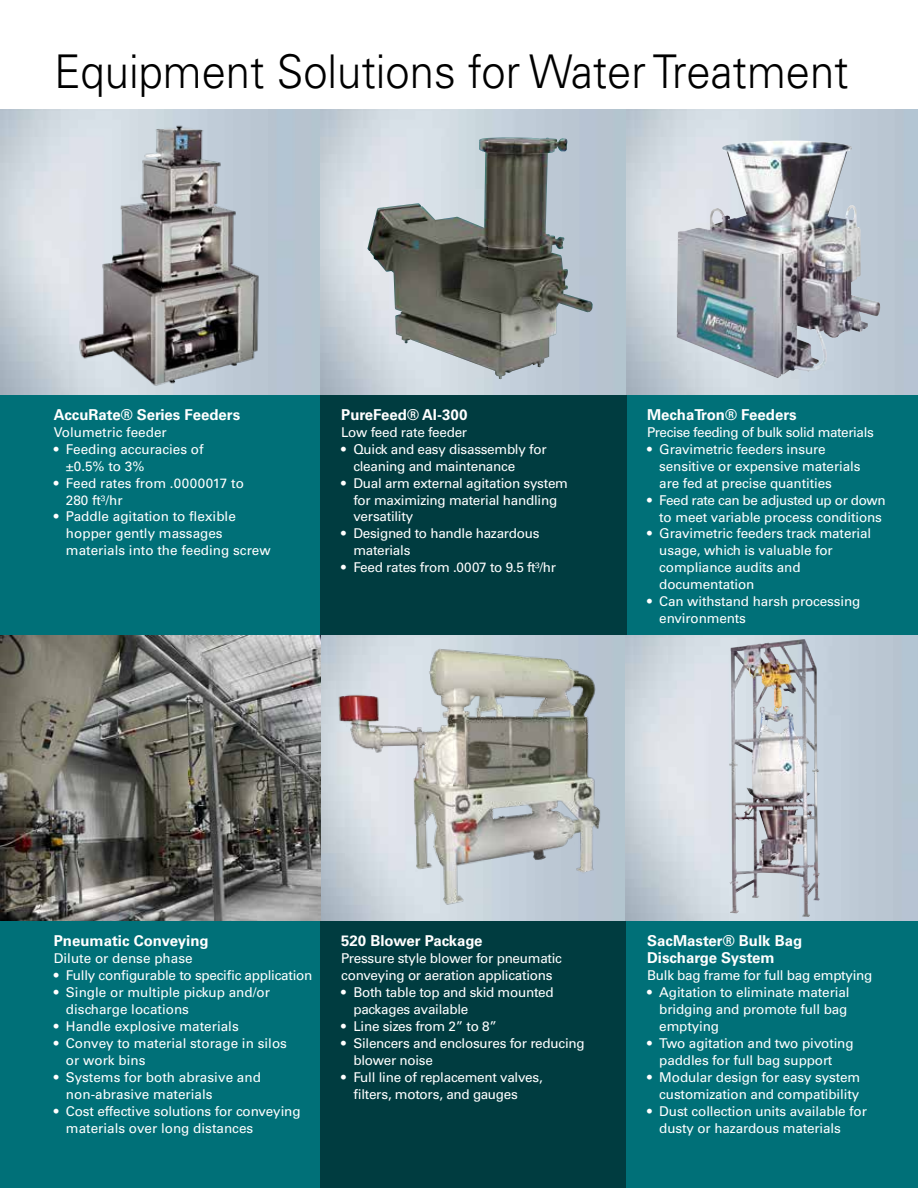
<style>
.page{position:relative;width:918px;height:1188px;background:#fff}
.page>*{position:absolute;margin:0;border:0;box-sizing:border-box;transform-origin:0 0}
.t1{font:300 46.5px "Univers LT Std";color:#000;scale:.94 1}
.t2{font:700 15px/17px "Univers LT Std";color:#fff}
.t3{font:13.5px/17px "Univers LT Std";letter-spacing:-.01em;color:#fff}
.t4{font:13.5px "Univers LT Std";letter-spacing:-.03em;color:#fff}
</style>
<div class="page">
<div style="left:0;top:884px;width:918px;height:304px;background:#007078"></div>
<div style="left:320px;top:921px;width:306px;height:267px;background:#003c40"></div>
<div style="left:0;top:360px;width:918px;height:277px;background:#007078"></div>
<div style="left:320px;top:395px;width:307px;height:242px;background:#003c40"></div>
<img style="left:320px;top:635px;width:598px;height:286px">
<img style="left:0;top:109px;width:918px;height:285px">
<img style="left:60px;top:116px;width:216px;height:277px">
<img style="left:729px;top:639px;width:91px;height:278px">
<img style="left:333px;top:648px;width:279px;height:261px">
<img style="left:0;top:635px;width:320px;height:286px">
<img style="left:677px;top:141px;width:204px;height:237px">
<img style="left:367px;top:137px;width:227px;height:243px">
<h1 class="t1" style="left:54px;top:43px;width:847px">Equipment Solutions for Water Treatment</h1>
<p class="t2" style="left:54px;top:406px;width:188px">AccuRate® Series Feeders</p>
<p class="t3" style="left:54px;top:424px;width:115px">Volumetric feeder</p>
<p class="t3" style="left:66px;top:440px;width:139px;text-indent:-12px">• Feeding accuracies of ±0.5% to 3%</p>
<p class="t3" style="left:66px;top:474px;width:180px;text-indent:-12px">• Feed rates from .0000017 to<br>280 ft³/hr</p>
<p class="t3" style="left:66px;top:508px;width:206px;text-indent:-12px">• Paddle agitation to flexible hopper gently massages materials into the feeding screw</p>
<p class="t2" style="left:341px;top:406px;width:128px">PureFeed® AI-300</p>
<p class="t3" style="left:341px;top:424px;width:128px">Low feed rate feeder</p>
<p class="t3" style="left:353px;top:440px;width:195px;text-indent:-12px">• Quick and easy disassembly for cleaning and maintenance</p>
<p class="t3" style="left:353px;top:474px;width:216px;text-indent:-12px">• Dual arm external agitation system for maximizing material handling versatility</p>
<p class="t3" style="left:353px;top:525px;width:188px;text-indent:-12px">• Designed to handle hazardous materials</p>
<p class="t3" style="left:341px;top:559px;width:217px">• Feed rates from .0007 to 9.5 ft³/hr</p>
<p class="t2" style="left:647px;top:406px;width:151px">MechaTron® Feeders</p>
<p class="t4" style="left:647px;top:424px;width:228px">Precise feeding of bulk solid materials</p>
<p class="t3" style="left:659px;top:441px;width:203px;text-indent:-12px">• Gravimetric feeders insure sensitive or expensive materials are fed at precise quantities</p>
<p class="t3" style="left:647px;top:491px;width:240px;text-align:right">• Feed rate can be adjusted up or down to meet variable process conditions</p>
<p class="t3" style="left:659px;top:525px;width:213px;text-indent:-12px">• Gravimetric feeders track material usage, which is valuable for compliance audits and documentation</p>
<p class="t3" style="left:659px;top:593px;width:203px;text-indent:-12px">• Can withstand harsh processing environments</p>
<p class="t2" style="left:54px;top:933px;width:156px">Pneumatic Conveying</p>
<p class="t3" style="left:54px;top:950px;width:140px">Dilute or dense phase</p>
<p class="t3" style="left:54px;top:967px;width:260px">• Fully configurable to specific application</p>
<p class="t3" style="left:66px;top:984px;width:206px;text-indent:-12px">• Single or multiple pickup and/or discharge locations</p>
<p class="t3" style="left:54px;top:1018px;width:186px">• Handle explosive materials</p>
<p class="t3" style="left:66px;top:1035px;width:223px;text-indent:-12px">• Convey to material storage in silos or work bins</p>
<p class="t3" style="left:66px;top:1068px;width:197px;text-indent:-12px">• Systems for both abrasive and non-abrasive materials</p>
<p class="t3" style="left:66px;top:1102px;width:236px;text-indent:-12px">• Cost effective solutions for conveying materials over long distances</p>
<p class="t2" style="left:341px;top:933px;width:143px">520 Blower Package</p>
<p class="t3" style="left:341px;top:950px;width:222px">Pressure style blower for pneumatic conveying or aeration applications</p>
<p class="t3" style="left:353px;top:984px;width:202px;text-indent:-12px">• Both table top and skid mounted packages available</p>
<p class="t3" style="left:341px;top:1018px;width:157px">• Line sizes from 2” to 8”</p>
<p class="t3" style="left:353px;top:1035px;width:233px;text-indent:-12px">• Silencers and enclosures for reducing blower noise</p>
<p class="t3" style="left:353px;top:1069px;width:191px;text-indent:-12px">• Full line of replacement valves, filters, motors, and gauges</p>
<p class="t2" style="left:647px;top:933px;width:157px">SacMaster® Bulk Bag<br>Discharge System</p>
<p class="t3" style="left:647px;top:967px;width:227px">Bulk bag frame for full bag emptying</p>
<p class="t3" style="left:659px;top:984px;width:192px;text-indent:-12px">• Agitation to eliminate material bridging and promote full bag emptying</p>
<p class="t3" style="left:659px;top:1035px;width:196px;text-indent:-12px">• Two agitation and two pivoting paddles for full bag support</p>
<p class="t3" style="left:647px;top:1069px;width:215px;text-align:right">• Modular design for easy system customization and compatibility</p>
<p class="t3" style="left:659px;top:1103px;width:209px;text-indent:-12px">• Dust collection units available for dusty or hazardous materials</p>
</div>
